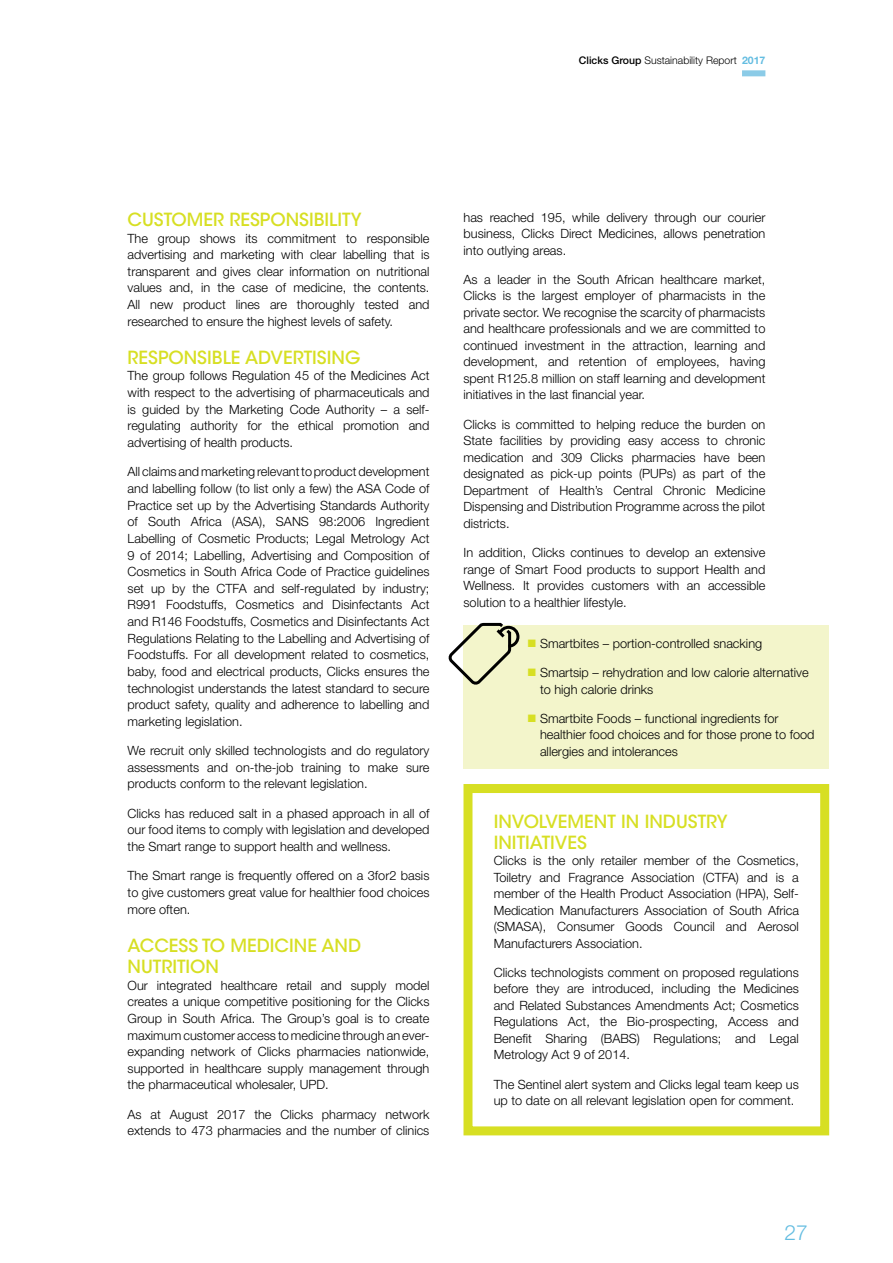
<style>
.page{position:relative;width:893px;height:1263px;background:#fff}
.page>*{position:absolute;margin:0;border:0;box-sizing:border-box;transform-origin:0 0}
.t1{font:300 21px "Helvetica Neue LT Std";color:#64bde1}
.t2{font:500 18px/21.1px "ITC Avant Garde Std";color:#d7df23}
.t3{font:300 12.75px/16.6px "Helvetica Neue LT Std";color:#000;text-align:justify}
.t4{font:300 10.5px "Helvetica Neue LT Std";color:#000}
.s1{font-weight:500}
.s2{font-weight:700;color:#64bde1}
.s3{color:#d7df23}
</style>
<div class="page">
<div style="left:463px;top:625px;width:366px;height:144px;background:#f3f5cb"></div>
<div style="left:463px;top:784px;width:366px;height:351px;border:9px solid #d7df23"></div>
<svg style="left:448px;top:622px;width:72px;height:63px"></svg>
<div style="left:742px;top:70px;width:23px;height:6px;background:#8bcbe7"></div>
<p class="t4" style="left:579px;top:54px;width:188px"><span class="s1">Clicks Group</span> Sustainability Report <span class="s2">2017</span></p>
<h2 class="t2" style="left:128px;top:209px;width:236px">CUSTOMER RESPONSIBILITY</h2>
<p class="t3" style="left:128px;top:229px;width:303px">The group shows its commitment to responsible advertising and marketing with clear labelling that is transparent and gives clear information on nutritional values and, in the case of medicine, the contents.<br>All new product lines are thoroughly tested and researched to ensure the highest levels of safety.</p>
<h2 class="t2" style="left:128px;top:347px;width:234px">RESPONSIBLE ADVERTISING</h2>
<p class="t3" style="left:128px;top:367px;width:303px">The group follows Regulation 45 of the Medicines Act with respect to the advertising of pharmaceuticals and is guided by the Marketing Code Authority – a self&shy;regulating authority for the ethical promotion and advertising of health products.</p>
<p class="t3" style="left:128px;top:463px;width:303px">All claims and marketing relevant to product development and labelling follow (to list only a few) the ASA Code of Practice set up by the Advertising Standards Authority of South Africa (ASA), SANS 98:2006 Ingredient Labelling of Cosmetic Products; Legal Metrology Act 9 of 2014; Labelling, Advertising and Composition of Cosmetics in South Africa Code of Practice guidelines set up by the CTFA and self-regulated by industry; R991 Foodstuffs, Cosmetics and Disinfectants Act and R146 Foodstuffs, Cosmetics and Disinfectants Act Regulations Relating to the Labelling and Advertising of Foodstuffs. For all development related to cosmetics, baby, food and electrical products, Clicks ensures the technologist understands the latest standard to secure product safety, quality and adherence to labelling and marketing legislation.</p>
<p class="t3" style="left:128px;top:742px;width:303px">We recruit only skilled technologists and do regulatory assessments and on-the-job training to make sure products conform to the relevant legislation.</p>
<p class="t3" style="left:128px;top:805px;width:303px">Clicks has reduced salt in a phased approach in all of our food items to comply with legislation and developed the Smart range to support health and wellness.</p>
<p class="t3" style="left:128px;top:867px;width:303px">The Smart range is frequently offered on a 3for2 basis to give customers great value for healthier food choices more often.</p>
<h2 class="t2" style="left:128px;top:935px;width:235px">ACCESS TO MEDICINE AND<br>NUTRITION</h2>
<p class="t3" style="left:128px;top:976px;width:303px">Our integrated healthcare retail and supply model creates a unique competitive positioning for the Clicks Group in South Africa. The Group’s goal is to create maximum customer access to medicine through an ever&shy;expanding network of Clicks pharmacies nationwide, supported in healthcare supply management through the pharmaceutical wholesaler, UPD.</p>
<p class="t3" style="left:128px;top:1106px;width:303px">As at August 2017 the Clicks pharmacy network extends to 473 pharmacies and the number of clinics</p>
<p class="t3" style="left:463px;top:209px;width:303px">has reached 195, while delivery through our courier business, Clicks Direct Medicines, allows penetration into outlying areas.</p>
<p class="t3" style="left:463px;top:271px;width:303px">As a leader in the South African healthcare market, Clicks is the largest employer of pharmacists in the private sector. We recognise the scarcity of pharmacists and healthcare professionals and we are committed to continued investment in the attraction, learning and development, and retention of employees, having spent R125.8 million on staff learning and development initiatives in the last financial year.</p>
<p class="t3" style="left:463px;top:416px;width:303px">Clicks is committed to helping reduce the burden on State facilities by providing easy access to chronic medication and 309 Clicks pharmacies have been designated as pick-up points (PUPs) as part of the Department of Health’s Central Chronic Medicine Dispensing and Distribution Programme across the pilot districts.</p>
<p class="t3" style="left:463px;top:544px;width:303px">In addition, Clicks continues to develop an extensive range of Smart Food products to support Health and Wellness. It provides customers with an accessible solution to a healthier lifestyle.</p>
<p class="t3" style="left:527px;top:635px;width:236px"><span class="s3">■</span> Smartbites – portion-controlled snacking</p>
<p class="t3" style="left:540px;top:664px;width:270px;text-indent:-13px"><span class="s3">■</span> Smartsip – rehydration and low calorie alternative to high calorie drinks</p>
<p class="t3" style="left:540px;top:710px;width:276px;text-align:left;text-indent:-13px"><span class="s3">■</span> Smartbite Foods – functional ingredients for healthier food choices and for those prone to food allergies and intolerances</p>
<h2 class="t2" style="left:494px;top:811px;width:235px">INVOLVEMENT IN INDUSTRY<br>INITIATIVES</h2>
<p class="t3" style="left:494px;top:852px;width:307px">Clicks is the only retailer member of the Cosmetics, Toiletry and Fragrance Association (CTFA) and is a member of the Health Product Association (HPA), Self-Medication Manufacturers Association of South Africa (SMASA), Consumer Goods Council and Aerosol Manufacturers Association.</p>
<p class="t3" style="left:494px;top:964px;width:307px">Clicks technologists comment on proposed regulations before they are introduced, including the Medicines and Related Substances Amendments Act; Cosmetics Regulations Act, the Bio-prospecting, Access and Benefit Sharing (BABS) Regulations; and Legal Metrology Act 9 of 2014.</p>
<p class="t3" style="left:494px;top:1075px;width:307px">The Sentinel alert system and Clicks legal team keep us up to date on all relevant legislation open for comment.</p>
<h1 class="t1" style="left:785px;top:1219px;width:25px">27</h1>
</div>
